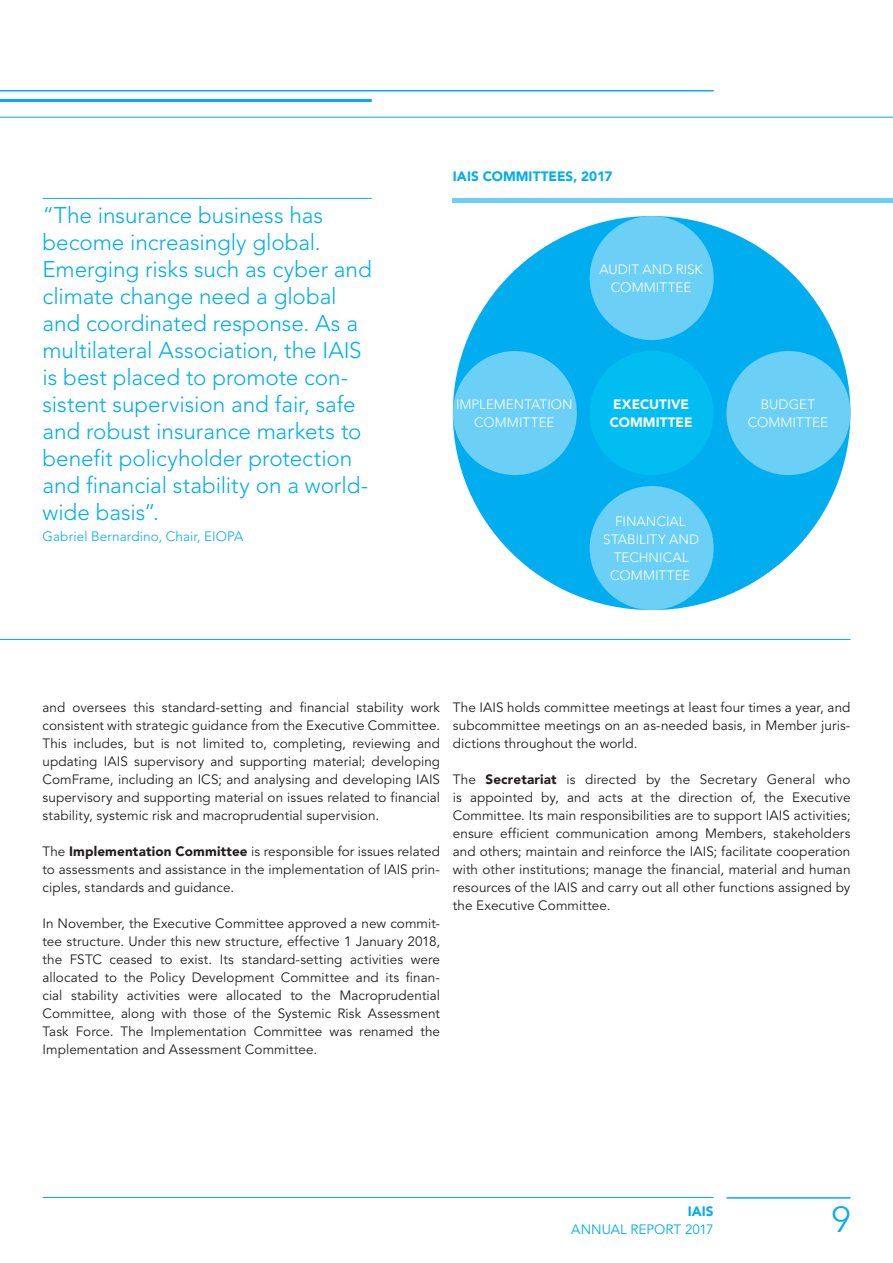
<style>
.page{position:relative;width:893px;height:1263px;background:#fff}
.page>*{position:absolute;margin:0;border:0;box-sizing:border-box;transform-origin:0 0}
.t1{font:300 36px "Avenir 35";color:#00aeef}
.t2{font:300 22.5px/27px "Avenir 35";letter-spacing:-.005em;color:#00aeef}
.t3{font:13.5px/18px "Avenir 45";letter-spacing:.005em;color:#231f20;text-align:justify}
.t4{font:300 13.5px/18px "Avenir 35";letter-spacing:.005em;color:#fff;text-align:center}
.t5{font:300 13.5px "Avenir 35";letter-spacing:.01em;color:#00aeef}
.t6{font:900 13.5px "Avenir 95";letter-spacing:.005em;color:#00aeef}
.t7{font:900 13.5px/18px "Avenir 95";color:#fff}
.t8{font:13.5px "Avenir 45";letter-spacing:.005em;color:#00aeef}
.s1{font-family:"Avenir 95";font-weight:900}
</style>
<div class="page">
<div style="left:453px;top:216px;width:397px;height:394px;background:#00aeef;border-radius:50%"></div>
<div style="left:590px;top:351px;width:124px;height:124px;background:#01bdf2;border-radius:50%"></div>
<div style="left:453px;top:351px;width:124px;height:124px;background:#6bcff6;border-radius:50%"></div>
<div style="left:590px;top:216px;width:124px;height:124px;background:#6bcff6;border-radius:50%"></div>
<div style="left:726px;top:351px;width:124px;height:124px;background:#6bcff6;border-radius:50%"></div>
<div style="left:590px;top:486px;width:124px;height:124px;background:#6bcff6;border-radius:50%"></div>
<hr style="left:43px;top:198px;width:329px;height:1px;background:#00aeef">
<hr style="left:453px;top:198px;width:440px;height:4px;background:#6bcff6">
<hr style="left:0;top:639px;width:850px;height:1px;background:#00aeef">
<hr style="left:0;top:90px;width:714px;height:2px;background:#00aeef">
<hr style="left:0;top:99px;width:372px;height:3px;background:#00aeef">
<hr style="left:0;top:117px;width:893px;height:1px;background:#00aeef">
<hr style="left:43px;top:1197px;width:671px;height:1px;background:#00aeef">
<hr style="left:726px;top:1197px;width:124px;height:2px;background:#00aeef">
<p class="t2" style="left:43px;top:202px;width:331px">“The insurance business has become increasingly global.<br>Emerging risks such as cyber and climate change need a global and coordinated response. As a multilateral Association, the IAIS is best placed to promote con&shy;sistent supervision and fair, safe and robust insurance markets to benefit policyholder protection and financial stability on a world&shy;wide basis”.</p>
<p class="t5" style="left:43px;top:528px;width:202px">Gabriel Bernardino, Chair, EIOPA</p>
<p class="t6" style="left:453px;top:168px;width:161px">IAIS COMMITTEES, 2017</p>
<p class="t4" style="left:599px;top:260px;width:105px">AUDIT AND RISK<br>COMMITTEE</p>
<p class="t4" style="left:456px;top:395px;width:118px">IMPLEMENTATION<br>COMMITTEE</p>
<p class="t7" style="left:610px;top:395px;width:84px">EXECUTIVE<br>COMMITTEE</p>
<p class="t4" style="left:603px;top:512px;width:97px">FINANCIAL<br>STABILITY AND<br>TECHNICAL<br>COMMITTEE</p>
<p class="t4" style="left:748px;top:395px;width:82px">BUDGET<br>COMMITTEE</p>
<p class="t3" style="left:43px;top:699px;width:399px">and oversees this standard-setting and financial stability work consistent with strategic guidance from the Executive Committee.<br>This includes, but is not limited to, completing, reviewing and updating IAIS supervisory and supporting material; developing ComFrame, including an ICS; and analysing and developing IAIS supervisory and supporting material on issues related to financial stability, systemic risk and macroprudential supervision.</p>
<p class="t3" style="left:43px;top:843px;width:399px">The <span class="s1">Implementation Committee</span> is responsible for issues related to assessments and assistance in the implementation of IAIS prin&shy;ciples, standards and guidance.</p>
<p class="t3" style="left:43px;top:915px;width:399px">In November, the Executive Committee approved a new commit&shy;tee structure. Under this new structure, effective 1 January 2018, the FSTC ceased to exist. Its standard-setting activities were allocated to the Policy Development Committee and its finan&shy;cial stability activities were allocated to the Macroprudential Committee, along with those of the Systemic Risk Assessment Task Force. The Implementation Committee was renamed the Implementation and Assessment Committee.</p>
<p class="t3" style="left:453px;top:699px;width:399px">The IAIS holds committee meetings at least four times a year, and subcommittee meetings on an as-needed basis, in Member juris&shy;dictions throughout the world.</p>
<p class="t3" style="left:453px;top:771px;width:399px">The <span class="s1">Secretariat</span> is directed by the Secretary General who is appointed by, and acts at the direction of, the Executive Committee. Its main responsibilities are to support IAIS activities; ensure efficient communication among Members, stakeholders and others; maintain and reinforce the IAIS; facilitate cooperation with other institutions; manage the financial, material and human resources of the IAIS and carry out all other functions assigned by the Executive Committee.</p>
<p class="t6" style="left:688px;top:1203px;width:27px">IAIS</p>
<p class="t8" style="left:571px;top:1221px;width:144px">ANNUAL REPORT 2017</p>
<h1 class="t1" style="left:832px;top:1198px;width:20px">9</h1>
</div>
